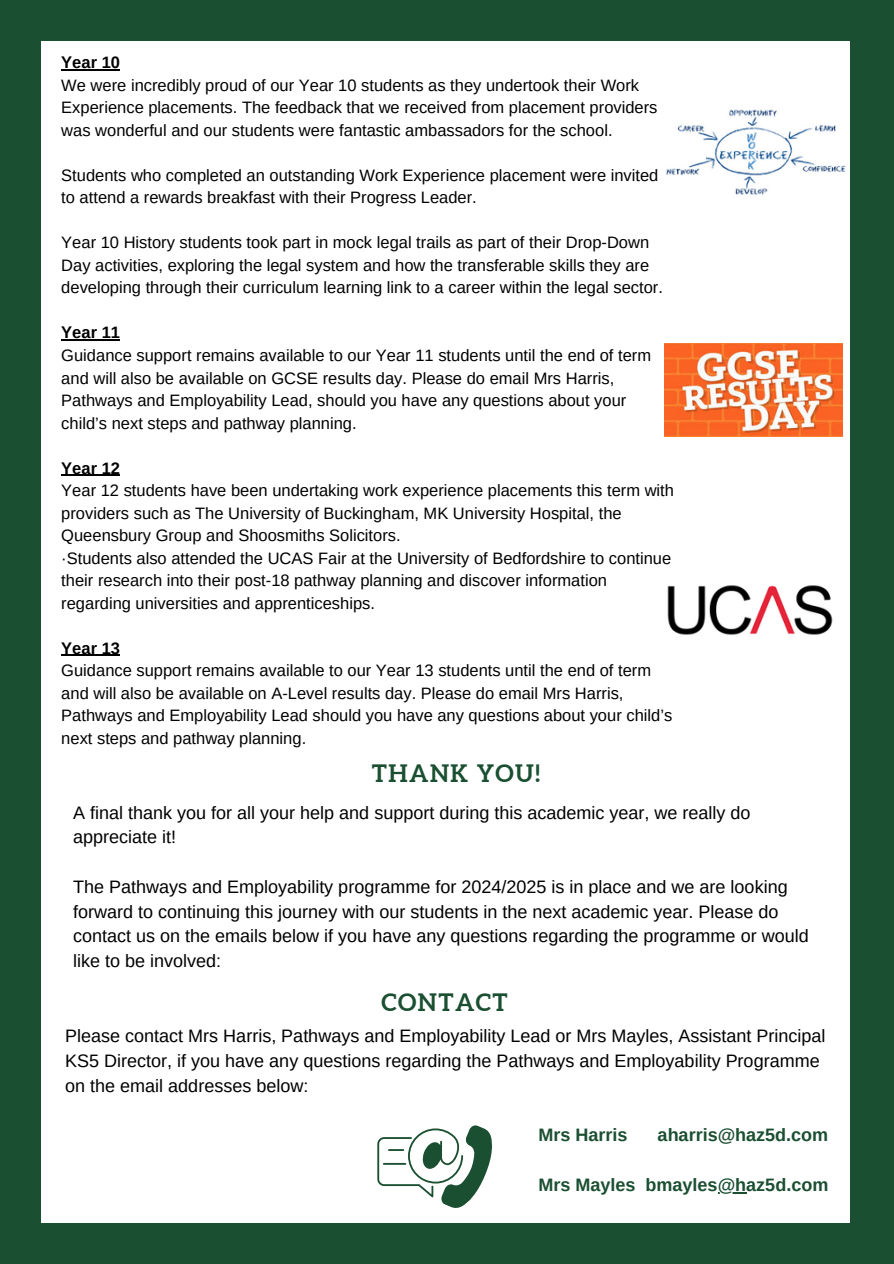
<style>
.page{position:relative;width:894px;height:1264px;background:#fff}
.page>*{position:absolute;margin:0;border:0;box-sizing:border-box;transform-origin:0 0}
.t1{font:700 24px "Aleo";letter-spacing:.06em;color:#1b4f31}
.t2{font:18px/24.8px "Arimo";color:#000}
.t3{font:700 18px "Arimo";color:#1b4f31}
.t4{font:16.5px/22.5px "Arimo";color:#000}
.t5{font:700 16.5px "Arimo";color:#000}
</style>
<div class="page">
<div style="left:0;top:0;width:893px;height:1263px;background:#1b4f31"></div>
<div style="left:42px;top:41px;width:807px;height:1181px;background:#fff"></div>
<hr style="left:61px;top:69px;width:59px;height:2px;background:#000">
<hr style="left:61px;top:339px;width:59px;height:2px;background:#000">
<hr style="left:61px;top:474px;width:59px;height:2px;background:#000">
<hr style="left:61px;top:654px;width:59px;height:2px;background:#000">
<svg style="left:718px;top:1192px;width:28px;height:1px"></svg>
<svg style="left:377px;top:1125px;width:116px;height:83px"></svg>
<hr style="left:383px;top:1162px;width:23px;height:2px;background:#1b4f31">
<img style="left:666px;top:109px;width:180px;height:86px">
<img style="left:664px;top:343px;width:178px;height:93px">
<img style="left:667px;top:585px;width:166px;height:50px">
<p class="t5" style="left:61px;top:53px;width:60px">Year 10</p>
<p class="t4" style="left:61px;top:74px;width:597px">We were incredibly proud of our Year 10 students as they undertook their Work<br>Experience placements. The feedback that we received from placement providers was wonderful and our students were fantastic ambassadors for the school.</p>
<p class="t4" style="left:61px;top:164px;width:598px">Students who completed an outstanding Work Experience placement were invited to attend a rewards breakfast with their Progress Leader.</p>
<p class="t4" style="left:61px;top:231px;width:603px">Year 10 History students took part in mock legal trails as part of their Drop-Down<br>Day activities, exploring the legal system and how the transferable skills they are developing through their curriculum learning link to a career within the legal sector.</p>
<p class="t5" style="left:61px;top:323px;width:60px">Year 11</p>
<p class="t4" style="left:61px;top:344px;width:591px">Guidance support remains available to our Year 11 students until the end of term and will also be available on GCSE results day. Please do email Mrs Harris, Pathways and Employability Lead, should you have any questions about your child’s next steps and pathway planning.</p>
<h1 class="t5" style="left:61px;top:458px;width:60px">Year 12</h1>
<p class="t4" style="left:61px;top:479px;width:614px">Year 12 students have been undertaking work experience placements this term with providers such as The University of Buckingham, MK University Hospital, the<br>Queensbury Group and Shoosmiths Solicitors.</p>
<p class="t4" style="left:61px;top:546px;width:611px">·Students also attended the UCAS Fair at the University of Bedfordshire to continue their research into their post-18 pathway planning and discover information regarding universities and apprenticeships.</p>
<p class="t5" style="left:61px;top:638px;width:60px">Year 13</p>
<p class="t4" style="left:61px;top:659px;width:612px">Guidance support remains available to our Year 13 students until the end of term and will also be available on A-Level results day. Please do email Mrs Harris, Pathways and Employability Lead should you have any questions about your child’s next steps and pathway planning.</p>
<h2 class="t1" style="left:371px;top:760px;width:169px">THANK YOU!</h2>
<h1 class="t2" style="left:73px;top:800px;width:678px">A final thank you for all your help and support during this academic year, we really do appreciate it!</h1>
<p class="t2" style="left:73px;top:874px;width:736px">The Pathways and Employability programme for 2024/2025 is in place and we are looking forward to continuing this journey with our students in the next academic year. Please do contact us on the emails below if you have any questions regarding the programme or would like to be involved:</p>
<h2 class="t1" style="left:381px;top:988px;width:128px">CONTACT</h2>
<p class="t2" style="left:65px;top:1023px;width:761px">Please contact Mrs Harris, Pathways and Employability Lead or Mrs Mayles, Assistant Principal<br>KS5 Director, if you have any questions regarding the Pathways and Employability Programme on the email addresses below:</p>
<p class="t3" style="left:538px;top:1125px;width:90px">Mrs Harris</p>
<p class="t3" style="left:657px;top:1125px;width:172px">aharris@haz5d.com</p>
<p class="t3" style="left:538px;top:1174px;width:291px">Mrs Mayles bmayles@haz5d.com</p>
</div>
